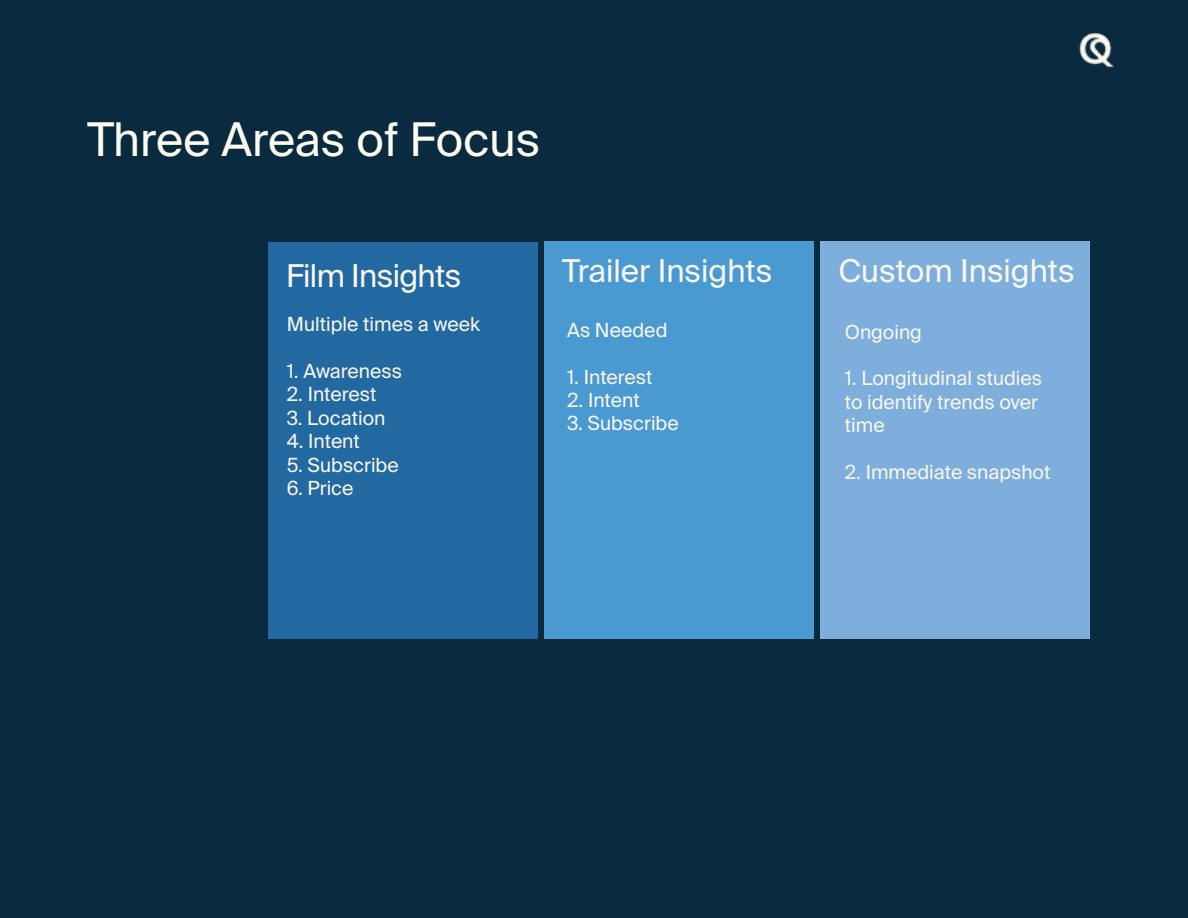
<style>
.page{position:relative;width:1188px;height:918px;background:#092a3f}
.page>*{position:absolute;margin:0;border:0;box-sizing:border-box;transform-origin:0 0}
.t1{font:46.5px "Suisse Intl";color:#fcfcee}
.t2{font:31.5px "Suisse Intl";color:#f8f7ee}
.t3{font:31.5px "Suisse Intl";letter-spacing:-.02em;color:#f8f7ee}
.t4{font:19.5px/23.4px "Suisse Intl";color:#f8f7ee}
</style>
<div class="page">
<div style="left:268px;top:242px;width:270px;height:396px;background:#2269a2"></div>
<div style="left:544px;top:241px;width:270px;height:397px;background:#4a99d1"></div>
<div style="left:820px;top:241px;width:270px;height:397px;background:#7daedc"></div>
<img style="left:1070px;top:26px;width:52px;height:49px">
<h1 class="t1" style="left:88px;top:113px;width:454px">Three Areas of Focus</h1>
<h2 class="t3" style="left:286px;top:258px;width:177px">Film Insights</h2>
<h2 class="t2" style="left:562px;top:252px;width:212px">Trailer Insights</h2>
<h2 class="t2" style="left:838px;top:252px;width:238px">Custom Insights</h2>
<p class="t4" style="left:287px;top:313px;width:195px">Multiple times a week</p>
<p class="t4" style="left:287px;top:359px;width:117px">1. Awareness</p>
<p class="t4" style="left:287px;top:383px;width:91px">2. Interest</p>
<p class="t4" style="left:287px;top:406px;width:100px">3. Location</p>
<p class="t4" style="left:287px;top:430px;width:75px">4. Intent</p>
<p class="t4" style="left:287px;top:453px;width:114px">5. Subscribe</p>
<p class="t4" style="left:287px;top:476px;width:68px">6. Price</p>
<p class="t4" style="left:567px;top:318px;width:102px">As Needed</p>
<p class="t4" style="left:567px;top:365px;width:87px">1. Interest</p>
<p class="t4" style="left:567px;top:389px;width:74px">2. Intent</p>
<p class="t4" style="left:567px;top:412px;width:113px">3. Subscribe</p>
<p class="t4" style="left:845px;top:320px;width:79px">Ongoing</p>
<p class="t4" style="left:845px;top:367px;width:199px">1. Longitudinal studies to identify trends over time</p>
<p class="t4" style="left:845px;top:460px;width:207px">2. Immediate snapshot</p>
</div>
